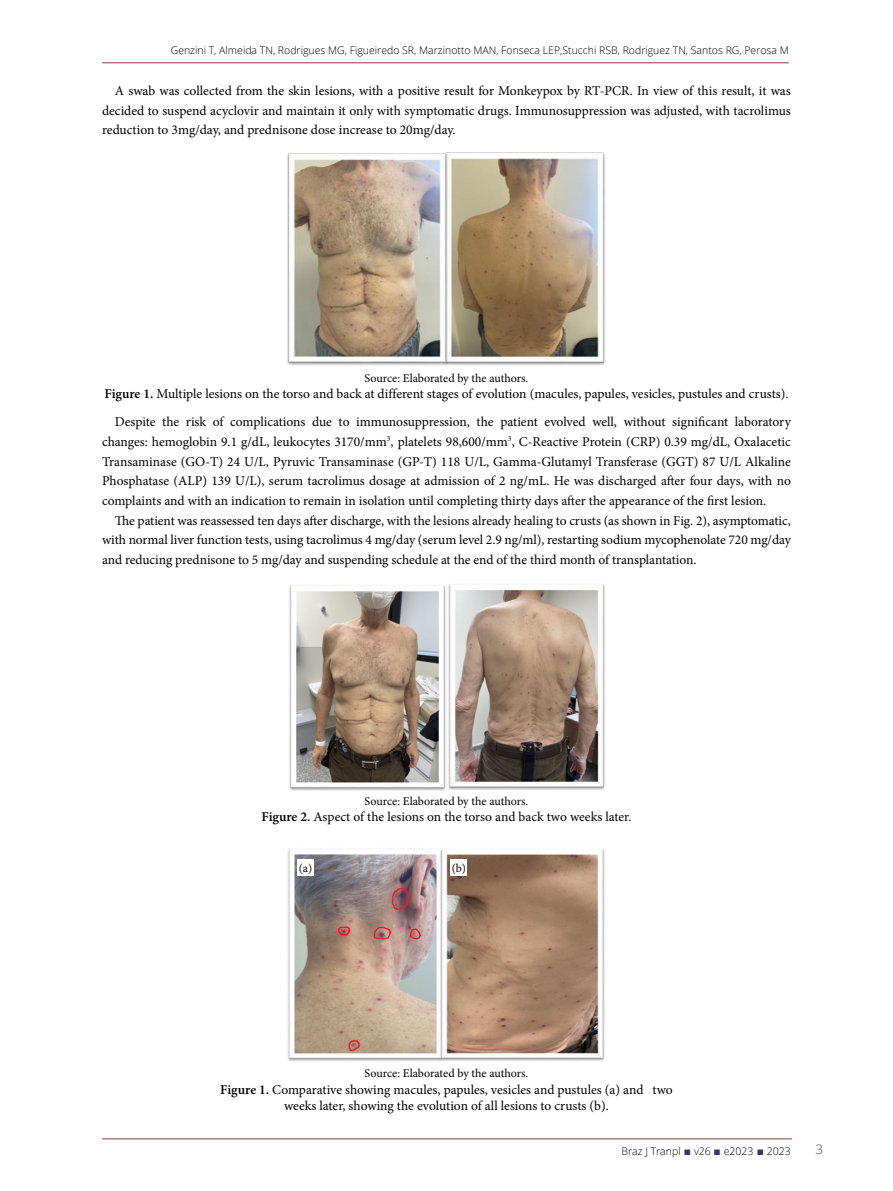
<style>
.page{position:relative;width:893px;height:1191px;background:#fff}
.page>*{position:absolute;margin:0;border:0;box-sizing:border-box;transform-origin:0 0}
.t1{font:13.5px/19.6px "Minion Pro";letter-spacing:-.005em;color:#000;text-align:justify}
.t2{font:13.5px "Open Sans";color:#878787}
.t3{font:12px "Minion Pro";letter-spacing:-.005em;color:#000}
.t4{font:300 10.5px "Open Sans";color:#000}
.s1{font-weight:600}
.s2{font-family:"Times New Roman";font-weight:400;font-size:12px;color:#353666}
</style>
<div class="page">
<hr style="left:102px;top:62px;width:687px;height:1px;background:#9b3134">
<hr style="left:102px;top:1138px;width:690px;height:1px;background:#9b3134">
<img style="left:287px;top:152px;width:319px;height:214px">
<img style="left:289px;top:584px;width:316px;height:206px">
<img style="left:287px;top:848px;width:318px;height:213px">
<div style="left:297px;top:859px;width:17px;height:16px;background:#fff"></div>
<div style="left:451px;top:859px;width:16px;height:16px;background:#fff"></div>
<p class="t4" style="left:171px;top:43px;width:620px">Genzini T, Almeida TN, Rodrigues MG, Figueiredo SR, Marzinotto MAN, Fonseca LEP,Stucchi RSB, Rodriguez TN, Santos RG, Perosa M</p>
<p class="t1" style="left:102px;top:81px;width:690px;text-indent:13px">A swab was collected from the skin lesions, with a positive result for Monkeypox by RT-PCR. In view of this result, it was decided to suspend acyclovir and maintain it only with symptomatic drugs. Immunosuppression was adjusted, with tacrolimus reduction to 3mg/day, and prednisone dose increase to 20mg/day.</p>
<p class="t3" style="left:365px;top:370px;width:165px">Source: Elaborated by the authors.</p>
<p class="t1" style="left:104px;top:379px;width:688px;line-height:28.2px;text-align:right"><span class="s1">Figure 1.</span> Multiple lesions on the torso and back at different stages of evolution (macules, papules, vesicles, pustules and crusts).<br>Despite the risk of complications due to immunosuppression, the patient evolved well, without significant laboratory</p>
<p class="t1" style="left:102px;top:432px;width:690px">changes: hemoglobin 9.1 g/dL, leukocytes 3170/mm<sup>3</sup>, platelets 98,600/mm<sup>3</sup>, C-Reactive Protein (CRP) 0.39 mg/dL, Oxalacetic Transaminase (GO-T) 24 U/L, Pyruvic Transaminase (GP-T) 118 U/L, Gamma-Glutamyl Transferase (GGT) 87 U/L Alkaline Phosphatase (ALP) 139 U/L), serum tacrolimus dosage at admission of 2 ng/mL. He was discharged after four days, with no complaints and with an indication to remain in isolation until completing thirty days after the appearance of the first lesion.</p>
<p class="t1" style="left:102px;top:510px;width:690px;text-indent:13px">The patient was reassessed ten days after discharge, with the lesions already healing to crusts (as shown in Fig. 2), asymptomatic, with normal liver function tests, using tacrolimus 4 mg/day (serum level 2.9 ng/ml), restarting sodium mycophenolate 720 mg/day and reducing prednisone to 5 mg/day and suspending schedule at the end of the third month of transplantation.</p>
<p class="t3" style="left:365px;top:793px;width:165px">Source: Elaborated by the authors.</p>
<p class="t1" style="left:261px;top:807px;width:372px"><span class="s1">Figure 2.</span> Aspect of the lesions on the torso and back two weeks later.</p>
<p class="t3" style="left:299px;top:859px;width:15px">(a)</p>
<p class="t3" style="left:452px;top:859px;width:16px">(b)</p>
<p class="t3" style="left:365px;top:1065px;width:165px">Source: Elaborated by the authors.</p>
<p class="t1" style="left:220px;top:1081px;width:454px;line-height:16.4px;text-align:center"><span class="s1">Figure 1.</span> Comparative showing macules, papules, vesicles and pustules (a) and two weeks later, showing the evolution of all lesions to crusts (b).</p>
<p class="t4" style="left:622px;top:1144px;width:171px">Braz J Tranpl <span class="s2">■</span> v26 <span class="s2">■</span> e2023 <span class="s2">■</span> 2023</p>
<p class="t2" style="left:816px;top:1139px;width:9px">3</p>
</div>
